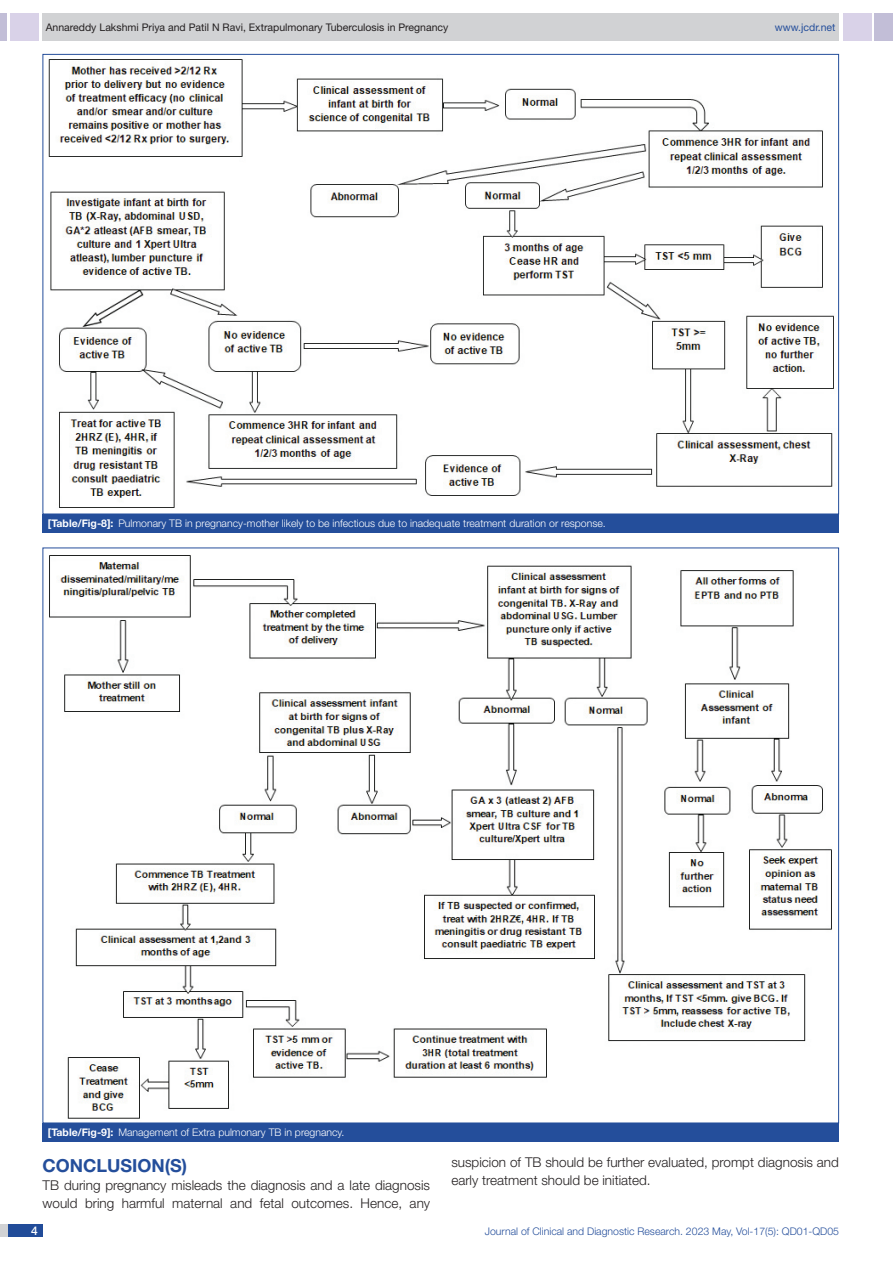
<style>
.page{position:relative;width:893px;height:1263px;background:#fff}
.page>*{position:absolute;margin:0;border:0;box-sizing:border-box;transform-origin:0 0}
.Heading{font:700 18px "Helvetica Neue";color:#244e9b}
.Body_text{font:300 13.5px/18px "Helvetica Neue";color:#231f20}
.t1{font:500 12px "Helvetica Neue";color:#fff}
.TABLE_FIG{font:300 10.5px "Helvetica Neue";color:#fff}
.t2{font:10.5px "Helvetica Neue";color:#231f20}
.t3{font:300 10.5px "Helvetica Neue";color:#244e9b}
.t4{font:10.5px "Helvetica Neue";color:#244e9b}
.s1{font-weight:700}
</style>
<div class="page">
<div style="left:0;top:13px;width:7px;height:28px;background:#c2bed7"></div>
<div style="left:10px;top:13px;width:29px;height:28px;background:#d9d2e8"></div>
<div style="left:43px;top:13px;width:796px;height:28px;background:#d1d2d4"></div>
<div style="left:875px;top:13px;width:18px;height:28px;background:#c2bed7"></div>
<div style="left:843px;top:13px;width:29px;height:28px;background:#d9d2e8"></div>
<div style="left:0;top:1224px;width:43px;height:13px;background:#d1d2d4"></div>
<div style="left:8px;top:1224px;width:35px;height:13px;background:#214c99"></div>
<img style="left:49px;top:555px;width:783px;height:564px">
<div style="left:43px;top:1122px;width:796px;height:19px;background:#244e9b"></div>
<img style="left:48px;top:59px;width:786px;height:449px">
<div style="left:43px;top:514px;width:796px;height:18px;background:#244e9b"></div>
<p class="t2" style="left:46px;top:21px;width:404px">Annareddy Lakshmi Priya and Patil N Ravi, Extrapulmonary Tuberculosis in Pregnancy</p>
<p class="t4" style="left:775px;top:21px;width:62px">www.jcdr.net</p>
<p class="TABLE_FIG" style="left:48px;top:517px;width:559px"><span class="s1">[Table/Fig-8]:</span> Pulmonary TB in pregnancy-mother likely to be infectious due to inadequate treatment duration or response.</p>
<p class="TABLE_FIG" style="left:48px;top:1126px;width:298px"><span class="s1">[Table/Fig-9]:</span> Management of Extra pulmonary TB in pregnancy.</p>
<p class="Heading" style="left:43px;top:1154px;width:146px">CONCLUSION(S)</p>
<p class="Body_text" style="left:43px;top:1175px;width:389px">TB during pregnancy misleads the diagnosis and a late diagnosis would bring harmful maternal and fetal outcomes. Hence, any</p>
<p class="Body_text" style="left:451px;top:1152px;width:389px">suspicion of TB should be further evaluated, prompt diagnosis and early treatment should be initiated.</p>
<p class="t1" style="left:31px;top:1223px;width:8px">4</p>
<p class="t3" style="left:485px;top:1225px;width:356px">Journal of Clinical and Diagnostic Research. 2023 May, Vol-17(5): QD01-QD05</p>
</div>
